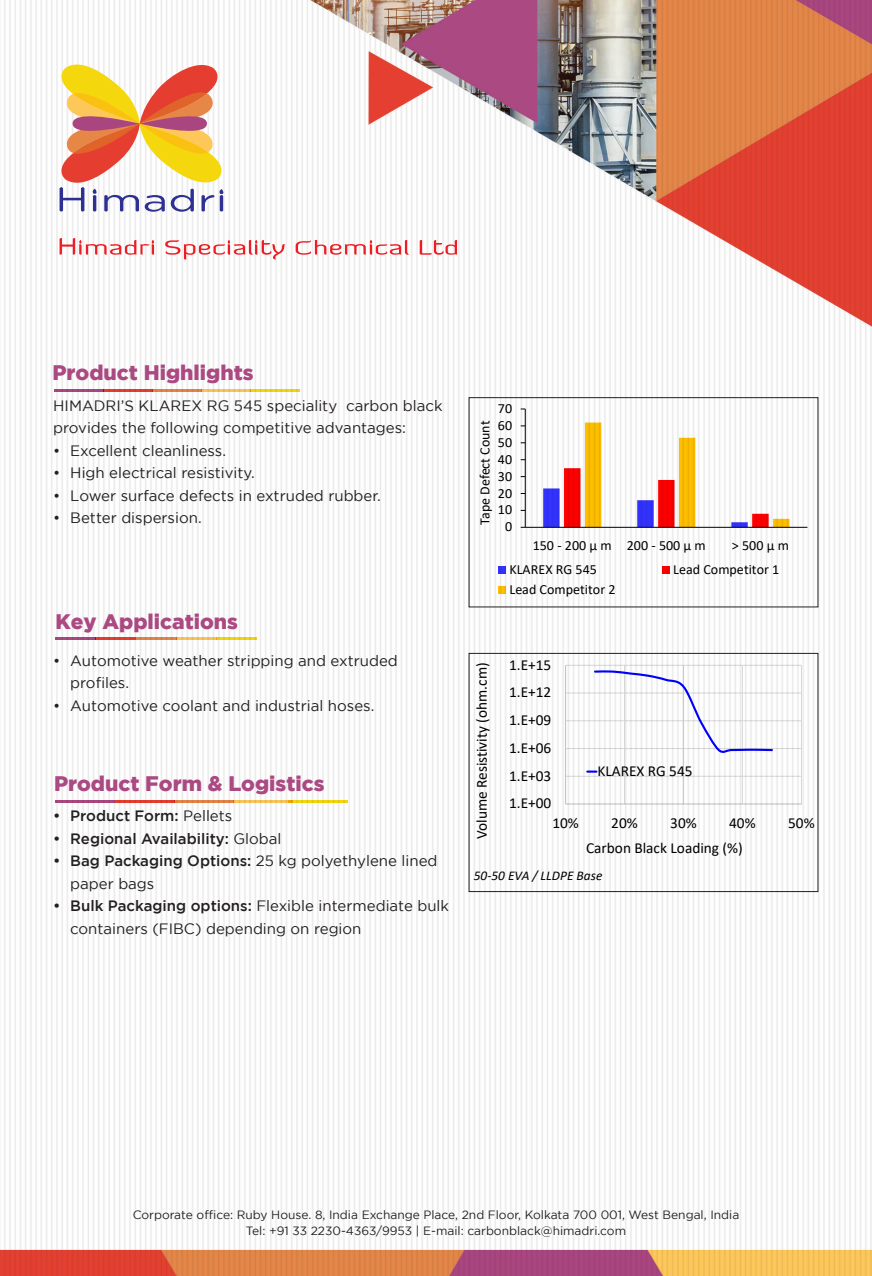
<style>
.page{position:relative;width:872px;height:1276px;background:#fff}
.page>*{position:absolute;margin:0;border:0;box-sizing:border-box;transform-origin:0 0}
.t1{font:900 21px "Gotham";color:#ab4982}
.t2{font:15.3px "Calibri";color:#000}
.t3{font:15px/22.5px "Gotham";color:#231f20}
.t4{font:500 15px "Gotham";color:#231f20}
.t5{font:14.1px "Calibri";color:#000}
.t6{font:13.95px "Calibri";color:#000}
.t7{font:italic 13.35px "Calibri";color:#000}
.t8{font:12px/16.5px "Gotham";color:#231f20;text-align:center}
.s1{font-weight:400}
.s2{font-weight:500}
</style>
<div class="page">
<img style="left:0;top:0;width:872px;height:1276px">
<svg style="left:47px;top:58px;width:190px;height:154px"></svg>
<svg style="left:60px;top:238px;width:397px;height:22px"></svg>
<hr style="left:54px;top:389px;width:49px;height:3px;background:#ab4882">
<hr style="left:103px;top:389px;width:49px;height:3px;background:#e73e2f">
<hr style="left:152px;top:389px;width:49px;height:3px;background:#e58547">
<hr style="left:201px;top:389px;width:49px;height:3px;background:#fbc65a">
<hr style="left:250px;top:389px;width:49px;height:3px;background:#f4d80d">
<hr style="left:56px;top:637px;width:40px;height:2px;background:#ab4882">
<hr style="left:96px;top:637px;width:40px;height:2px;background:#e73e2f">
<hr style="left:136px;top:637px;width:40px;height:2px;background:#e58547">
<hr style="left:176px;top:637px;width:40px;height:2px;background:#fbc65a">
<hr style="left:216px;top:637px;width:40px;height:2px;background:#f4d80d">
<hr style="left:56px;top:800px;width:59px;height:3px;background:#ab4882">
<hr style="left:115px;top:800px;width:59px;height:3px;background:#e73e2f">
<hr style="left:174px;top:800px;width:60px;height:3px;background:#e58547">
<hr style="left:234px;top:800px;width:59px;height:3px;background:#fbc65a">
<hr style="left:289px;top:800px;width:59px;height:3px;background:#f4d80d">
<div style="left:470px;top:399px;width:348px;height:201px;background:linear-gradient(to right,#f7f7f7,#f9f9f8)"></div>
<svg style="left:543px;top:422px;width:246px;height:105px"></svg>
<hr style="left:525px;top:409px;width:1px;height:118px;background:#000">
<hr style="left:525px;top:527px;width:282px;height:1px;background:#000">
<svg style="left:498px;top:566px;width:8px;height:8px"></svg>
<svg style="left:662px;top:566px;width:7px;height:8px"></svg>
<svg style="left:498px;top:586px;width:8px;height:8px"></svg>
<div style="left:469px;top:656px;width:348px;height:228px;background:linear-gradient(to right,#f8f8f8,#f8f8f8)"></div>
<hr style="left:565px;top:776px;width:236px;height:1px;background:#d9d9d9">
<hr style="left:565px;top:748px;width:236px;height:1px;background:#d9d9d9">
<hr style="left:565px;top:720px;width:236px;height:1px;background:#d9d9d9">
<hr style="left:565px;top:693px;width:236px;height:1px;background:#d9d9d9">
<hr style="left:565px;top:665px;width:236px;height:1px;background:#d9d9d9">
<hr style="left:624px;top:665px;width:1px;height:139px;background:#d9d9d9">
<hr style="left:683px;top:665px;width:1px;height:139px;background:#d9d9d9">
<hr style="left:742px;top:665px;width:1px;height:139px;background:#d9d9d9">
<hr style="left:801px;top:665px;width:1px;height:139px;background:#d9d9d9">
<hr style="left:565px;top:665px;width:1px;height:139px;background:#bfbfbf">
<hr style="left:565px;top:804px;width:236px;height:1px;background:#bfbfbf">
<svg style="left:593px;top:669px;width:181px;height:85px"></svg>
<svg style="left:587px;top:770px;width:9px;height:2px"></svg>
<div style="left:468px;top:397px;width:350px;height:210px;border:1px solid #231f20"></div>
<div style="left:468px;top:653px;width:350px;height:239px;border:1px solid #231f20"></div>
<p class="t1" style="left:52px;top:361px;width:202px">Product Highlights</p>
<p class="t3" style="left:53px;top:394px;width:391px">HIMADRI’S KLAREX RG 545 speciality carbon black provides the following competitive advantages:</p>
<p class="t3" style="left:53px;top:439px;width:174px">• Excellent cleanliness.</p>
<p class="t3" style="left:53px;top:461px;width:203px">• High electrical resistivity.</p>
<p class="t3" style="left:53px;top:484px;width:329px">• Lower surface defects in extruded rubber.</p>
<p class="t3" style="left:53px;top:506px;width:150px">• Better dispersion.</p>
<p class="t1" style="left:56px;top:610px;width:184px">Key Applications</p>
<p class="t3" style="left:70px;top:649px;width:329px;text-indent:-17px">• Automotive weather stripping and extruded profiles.</p>
<p class="t3" style="left:53px;top:694px;width:323px">• Automotive coolant and industrial hoses.</p>
<p class="t1" style="left:54px;top:772px;width:272px">Product Form &amp; Logistics</p>
<p class="t4" style="left:53px;top:807px;width:181px">• Product Form: <span class="s1">Pellets</span></p>
<p class="t4" style="left:53px;top:830px;width:230px">• Regional Availability: <span class="s1">Global</span></p>
<p class="t3" style="left:70px;top:849px;width:369px;text-indent:-17px"><span class="s2">• Bag Packaging Options:</span> 25 kg polyethylene lined paper bags</p>
<p class="t3" style="left:70px;top:894px;width:380px;text-indent:-17px"><span class="s2">• Bulk Packaging options:</span> Flexible intermediate bulk containers (FIBC) depending on region</p>
<p class="t6" style="left:498px;top:399px;width:16px">70</p>
<p class="t6" style="left:498px;top:415px;width:16px">60</p>
<p class="t5" style="left:475px;top:525px;width:106px;rotate:-90deg">Tape Defect Count</p>
<p class="t6" style="left:498px;top:432px;width:16px">50</p>
<p class="t6" style="left:498px;top:449px;width:16px">40</p>
<p class="t6" style="left:498px;top:466px;width:16px">30</p>
<p class="t6" style="left:498px;top:483px;width:16px">20</p>
<p class="t6" style="left:498px;top:500px;width:16px">10</p>
<p class="t6" style="left:505px;top:517px;width:9px">0</p>
<p class="t6" style="left:533px;top:535px;width:174px">150 - 200 μ m 200 - 500 μ m</p>
<p class="t6" style="left:732px;top:535px;width:58px">&gt; 500 μ m</p>
<p class="t6" style="left:509px;top:560px;width:89px">KLAREX RG 545</p>
<p class="t6" style="left:673px;top:560px;width:108px">Lead Competitor 1</p>
<p class="t6" style="left:509px;top:580px;width:108px">Lead Competitor 2</p>
<p class="t2" style="left:471px;top:839px;width:178px;rotate:-90deg">Volume Resistivity (ohm.cm)</p>
<p class="t2" style="left:509px;top:654px;width:44px">1.E+15</p>
<p class="t2" style="left:509px;top:681px;width:44px">1.E+12</p>
<p class="t2" style="left:509px;top:709px;width:44px">1.E+09</p>
<p class="t2" style="left:509px;top:737px;width:44px">1.E+06</p>
<p class="t2" style="left:509px;top:765px;width:44px">1.E+03</p>
<p class="t2" style="left:509px;top:792px;width:44px">1.E+00</p>
<p class="t2" style="left:597px;top:760px;width:97px">KLAREX RG 545</p>
<p class="t2" style="left:552px;top:812px;width:28px">10%</p>
<p class="t2" style="left:611px;top:812px;width:28px">20%</p>
<p class="t2" style="left:670px;top:812px;width:28px">30%</p>
<p class="t2" style="left:729px;top:812px;width:28px">40%</p>
<p class="t2" style="left:788px;top:812px;width:28px">50%</p>
<p class="t2" style="left:586px;top:837px;width:158px">Carbon Black Loading (%)</p>
<p class="t7" style="left:474px;top:866px;width:130px">50-50 EVA / LLDPE Base</p>
<p class="t8" style="left:133px;top:1206px;width:608px">Corporate office: Ruby House. 8, India Exchange Place, 2nd Floor, Kolkata 700 001, West Bengal, India<br>Tel: +91 33 2230-4363/9953 | E-mail: carbonblack@himadri.com</p>
</div>
